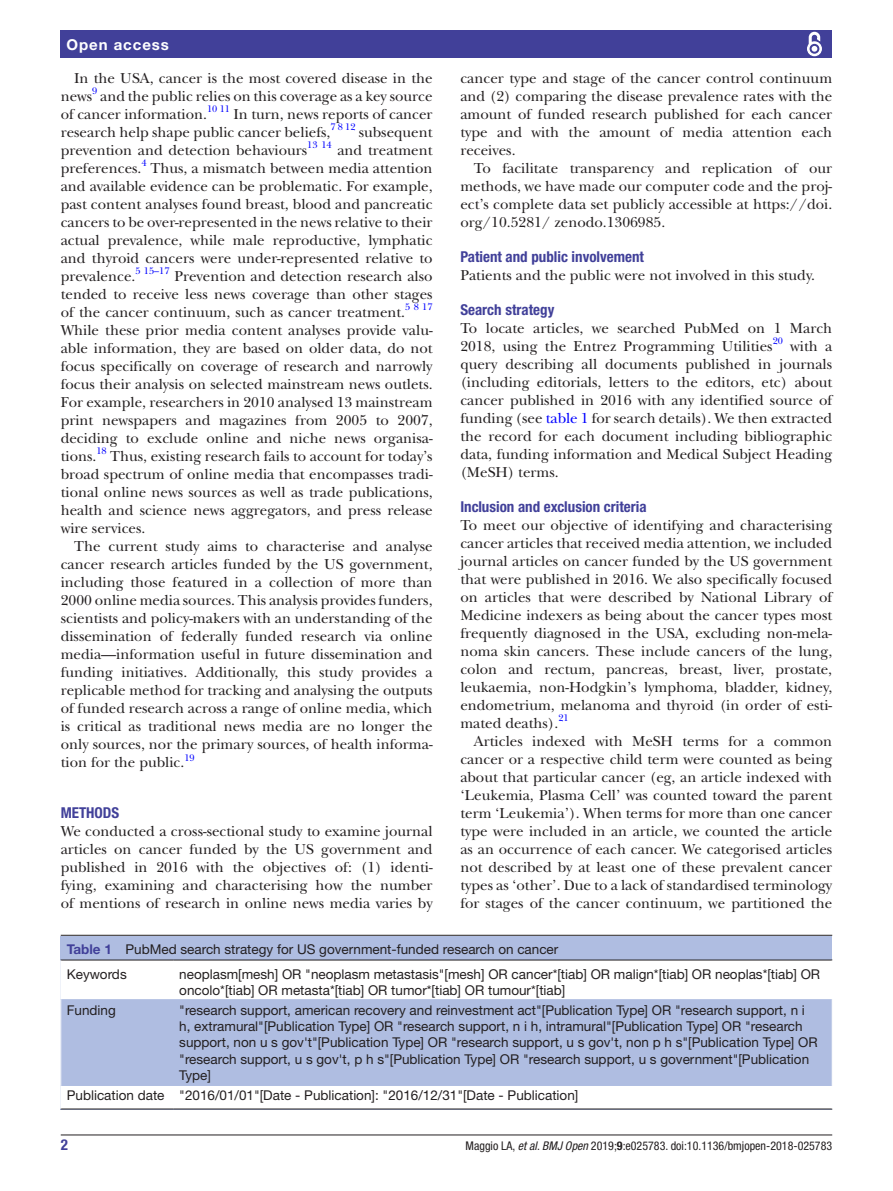
<style>
.page{position:relative;width:893px;height:1191px;background:#fff}
.page>*{position:absolute;margin:0;border:0;box-sizing:border-box;transform-origin:0 0}
.t1{font:15px/18px "New Baskerville";color:#231f20;text-align:justify}
.t2{font:700 condensed 15px "Helvetica Neue LT Std";color:#414099}
.t3{font:700 15px "Helvetica Neue LT Std";letter-spacing:.065em;color:#fff}
.t4{font:13.5px/16.2px "Helvetica Neue LT Std";color:#231f20}
.t5{font:condensed 12px "Helvetica Neue LT Std";color:#231f20}
.t6{font:9.9px "New Baskerville";color:#00f}
.s1{color:#00f}
.s2{font-weight:700;color:#414099}
.s3{font-style:italic}
.s4{font-weight:700}
</style>
<div class="page">
<hr style="left:61px;top:1134px;width:771px;height:1px;background:#231f20">
<div style="left:61px;top:31px;width:771px;height:27px;background:#414099"></div>
<svg style="left:807px;top:31px;width:15px;height:26px"></svg>
<div style="left:61px;top:935px;width:771px;height:174px;background:#afbde1"></div>
<hr style="left:61px;top:935px;width:771px;height:1px;background:#231f20">
<div style="left:61px;top:960px;width:771px;height:148px;background:#fff"></div>
<svg style="left:61px;top:999px;width:771px;height:86px"></svg>
<hr style="left:61px;top:959px;width:112px;height:1px;background:#231f20">
<hr style="left:173px;top:959px;width:659px;height:1px;background:#231f20">
<hr style="left:61px;top:1108px;width:112px;height:1px;background:#231f20">
<hr style="left:173px;top:1108px;width:659px;height:1px;background:#231f20">
<svg style="left:60px;top:1085px;width:1px;height:23px"></svg>
<p class="t3" style="left:66px;top:35px;width:104px">Open access</p>
<p class="t1" style="left:61px;top:69px;width:373px;text-indent:14px">In the USA, cancer is the most covered disease in the news</p>
<p class="t1" style="left:460px;top:69px;width:373px">cancer type and stage of the cancer control continuum and (2) comparing the disease prevalence rates with the amount of funded research published for each cancer type and with the amount of media attention each receives.</p>
<p class="t1" style="left:460px;top:159px;width:373px;text-indent:13px">To facilitate transparency and replication of our methods, we have made our computer code and the proj&shy;ect’s complete data set publicly accessible at https://doi. org/10.5281/ zenodo.1306985.</p>
<p class="t2" style="left:460px;top:247px;width:185px">Patient and public involvement</p>
<p class="t1" style="left:460px;top:266px;width:356px">Patients and the public were not involved in this study.</p>
<p class="t2" style="left:460px;top:300px;width:95px">Search strategy</p>
<p class="t1" style="left:460px;top:319px;width:373px">To locate articles, we searched PubMed on 1 March<br>2018, using the Entrez Programming Utilities</p>
<p class="t6" style="left:92px;top:85px;width:7px">9</p>
<p class="t1" style="left:61px;top:87px;width:373px;text-indent:39px">and the public relies on this coverage as a key source of cancer information.</p>
<p class="t6" style="left:207px;top:103px;width:24px">10 11</p>
<p class="t1" style="left:61px;top:105px;width:373px;text-indent:173px">In turn, news reports of cancer research help shape public cancer beliefs,</p>
<p class="t6" style="left:330px;top:121px;width:27px">7 8 12</p>
<p class="t1" style="left:359px;top:123px;width:75px">subsequent</p>
<p class="t1" style="left:61px;top:141px;width:248px">prevention and detection behaviours</p>
<p class="t6" style="left:307px;top:139px;width:26px">13 14</p>
<p class="t1" style="left:337px;top:141px;width:97px">and treatment</p>
<p class="t1" style="left:61px;top:159px;width:82px">preferences.</p>
<p class="t6" style="left:141px;top:157px;width:7px">4</p>
<p class="t1" style="left:61px;top:159px;width:373px;text-indent:90px">Thus, a mismatch between media attention and available evidence can be problematic. For example, past content analyses found breast, blood and pancreatic cancers to be over-represented in the news relative to their actual prevalence, while male reproductive, lymphatic and thyroid cancers were under-represented relative to prevalence.</p>
<p class="t6" style="left:135px;top:265px;width:36px">5 15–17</p>
<p class="t1" style="left:61px;top:267px;width:373px;text-indent:114px">Prevention and detection research also tended to receive less news coverage than other stages of the cancer continuum, such as cancer treatment.</p>
<p class="t6" style="left:405px;top:301px;width:29px">5 8 17</p>
<p class="t1" style="left:61px;top:321px;width:373px">While these prior media content analyses provide valu&shy;able information, they are based on older data, do not focus specifically on coverage of research and narrowly focus their analysis on selected mainstream news outlets.<br>For example, researchers in 2010 analysed 13 mainstream print newspapers and magazines from 2005 to 2007, deciding to exclude online and niche news organisa&shy;tions.<sup>18</sup> Thus, existing research fails to account for today’s broad spectrum of online media that encompasses tradi&shy;tional online news sources as well as trade publications, health and science news aggregators, and press release wire services.</p>
<p class="t1" style="left:61px;top:537px;width:373px;text-indent:14px">The current study aims to characterise and analyse cancer research articles funded by the US government, including those featured in a collection of more than 2000 online media sources. This analysis provides funders, scientists and policy-makers with an understanding of the dissemination of federally funded research via online media—information useful in future dissemination and funding initiatives. Additionally, this study provides a replicable method for tracking and analysing the outputs of funded research across a range of online media, which is critical as traditional news media are no longer the only sources, nor the primary sources, of health informa&shy;tion for the public.</p>
<p class="t6" style="left:773px;top:335px;width:12px">20</p>
<p class="t1" style="left:460px;top:337px;width:373px;text-indent:330px">with a query describing all documents published in journals (including editorials, letters to the editors, etc) about cancer published in 2016 with any identified source of funding (see <span class="s1">table 1</span> for search details). We then extracted the record for each document including bibliographic data, funding information and Medical Subject Heading (MeSH) terms.</p>
<p class="t2" style="left:460px;top:497px;width:188px">Inclusion and exclusion criteria</p>
<p class="t1" style="left:460px;top:516px;width:373px">To meet our objective of identifying and characterising cancer articles that received media attention, we included journal articles on cancer funded by the US government that were published in 2016. We also specifically focused on articles that were described by National Library of Medicine indexers as being about the cancer types most frequently diagnosed in the USA, excluding non-mela&shy;noma skin cancers. These include cancers of the lung, colon and rectum, pancreas, breast, liver, prostate, leukaemia, non-Hodgkin’s lymphoma, bladder, kidney, endometrium, melanoma and thyroid (in order of esti&shy;mated deaths).</p>
<p class="t6" style="left:558px;top:712px;width:12px">21</p>
<p class="t1" style="left:460px;top:732px;width:373px;text-indent:14px">Articles indexed with MeSH terms for a common cancer or a respective child term were counted as being about that particular cancer (eg, an article indexed with ‘Leukemia, Plasma Cell’ was counted toward the parent term ‘Leukemia’). When terms for more than one cancer type were included in an article, we counted the article as an occurrence of each cancer. We categorised articles not described by at least one of these prevalent cancer types as ‘other’. Due to a lack of standardised terminology for stages of the cancer continuum, we partitioned the</p>
<p class="t4" style="left:67px;top:936px;width:493px;line-height:25px"><span class="s2">Table 1</span> PubMed search strategy for US government-funded research on cancer<br>Keywords</p>
<p class="t6" style="left:184px;top:751px;width:12px">19</p>
<p class="t2" style="left:61px;top:803px;width:60px">Methods</p>
<p class="t1" style="left:61px;top:822px;width:373px">We conducted a cross-sectional study to examine journal articles on cancer funded by the US government and published in 2016 with the objectives of: (1) identi&shy;fying, examining and characterising how the number of mentions of research in online news media varies by</p>
<p class="t4" style="left:179px;top:965px;width:642px">neoplasm[mesh] OR "neoplasm metastasis"[mesh] OR cancer*[tiab] OR malign*[tiab] OR neoplas*[tiab] OR oncolo*[tiab] OR metasta*[tiab] OR tumor*[tiab] OR tumour*[tiab]</p>
<p class="t4" style="left:67px;top:1002px;width:51px">Funding</p>
<p class="t4" style="left:179px;top:1002px;width:640px">"research support, american recovery and reinvestment act"[Publication Type] OR "research support, n i h, extramural"[Publication Type] OR "research support, n i h, intramural"[Publication Type] OR "research support, non u s gov't"[Publication Type] OR "research support, u s gov't, non p h s"[Publication Type] OR "research support, u s gov't, p h s"[Publication Type] OR "research support, u s government"[Publication Type]</p>
<p class="t4" style="left:67px;top:1087px;width:513px">Publication date "2016/01/01"[Date - Publication]: "2016/12/31"[Date - Publication]</p>
<p class="t2" style="left:61px;top:1135px;width:9px">2</p>
<p class="t5" style="left:466px;top:1138px;width:368px">Maggio LA, <span class="s3">et al</span>. <span class="s3">BMJ Open</span> 2019;<span class="s4">9</span>:e025783. doi:10.1136/bmjopen-2018-025783</p>
</div>
